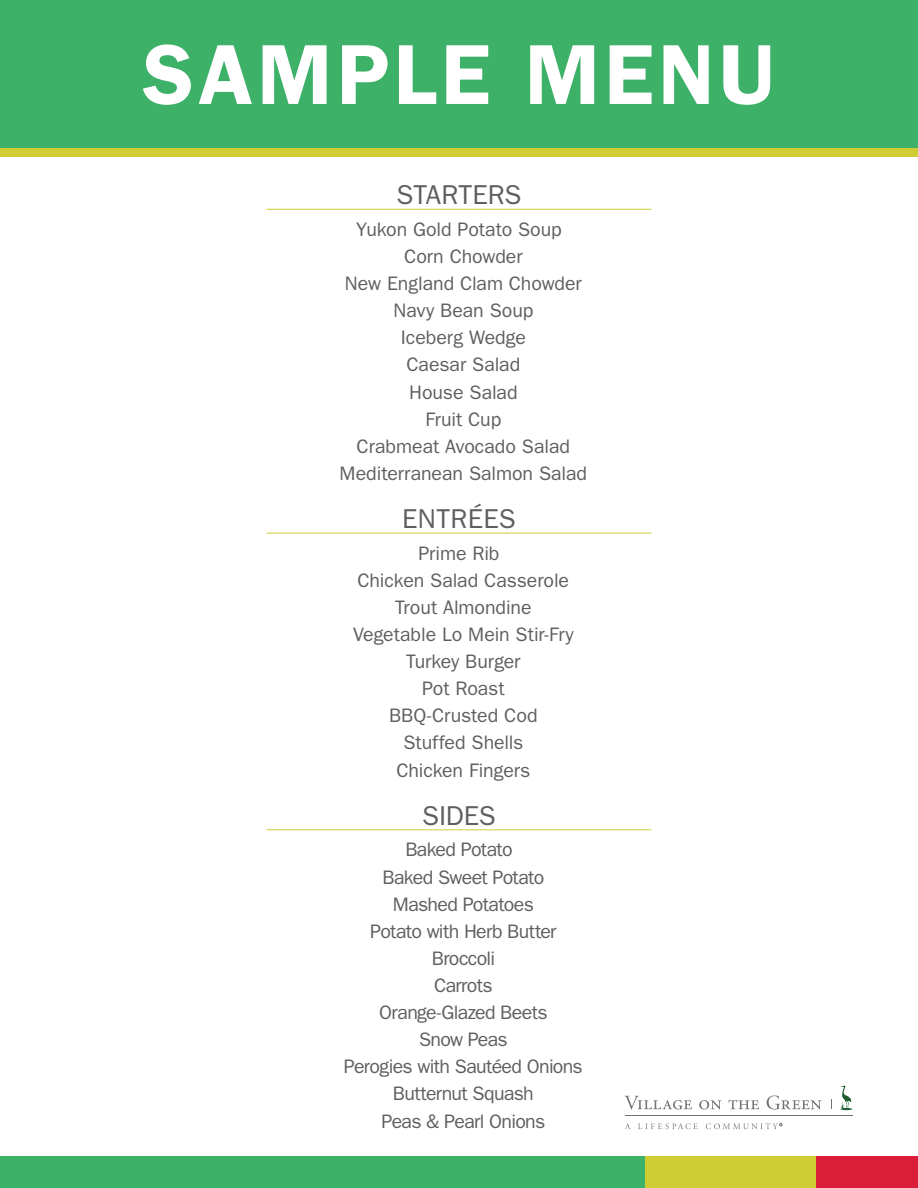
<style>
.page{position:relative;width:918px;height:1188px;background:#fff}
.page>*{position:absolute;margin:0;border:0;box-sizing:border-box;transform-origin:0 0}
.t1{font:600 85.5px "ITC Franklin Gothic Std";letter-spacing:.05em;color:#fff}
.t2{font:27.45px "ITC Franklin Gothic Std";letter-spacing:.005em;color:#5f5f62}
.Bullet{font:19.5px/27.2px "ITC Franklin Gothic Std";letter-spacing:-.01em;color:#5f5f62;text-align:center}
.Bullet-2{font:19.5px/27.2px "ITC Franklin Gothic Std";letter-spacing:-.035em;color:#5f5f62;text-align:center}
</style>
<div class="page">
<hr style="left:625px;top:1115px;width:228px;height:1px;background:#717274">
<svg style="left:840px;top:1086px;width:12px;height:24px"></svg>
<svg style="left:625px;top:1096px;width:67px;height:14px"></svg>
<svg style="left:699px;top:1100px;width:22px;height:9px"></svg>
<svg style="left:728px;top:1100px;width:31px;height:9px"></svg>
<svg style="left:767px;top:1096px;width:54px;height:14px"></svg>
<svg style="left:625px;top:1123px;width:5px;height:6px"></svg>
<svg style="left:638px;top:1123px;width:60px;height:6px"></svg>
<svg style="left:706px;top:1123px;width:76px;height:6px"></svg>
<div style="left:0;top:1156px;width:646px;height:32px;background:#3eb168"></div>
<div style="left:816px;top:1156px;width:102px;height:32px;background:#da1e37"></div>
<div style="left:646px;top:1156px;width:170px;height:32px;background:#cfcd33"></div>
<div style="left:0;top:0;width:918px;height:148px;background:#3eb168"></div>
<div style="left:0;top:148px;width:918px;height:9px;background:#cfcd33"></div>
<hr style="left:267px;top:209px;width:384px;height:1px;background:#cfcd33">
<hr style="left:267px;top:533px;width:384px;height:1px;background:#cfcd33">
<hr style="left:267px;top:829px;width:384px;height:1px;background:#cfcd33">
<p class="t1" style="left:143px;top:24px;width:634px">SAMPLE MENU</p>
<p class="t2" style="left:396px;top:179px;width:127px">STARTERS</p>
<p class="Bullet" style="left:340px;top:216px;width:249px">Yukon Gold Potato Soup<br>Corn Chowder<br>New England Clam Chowder<br>Navy Bean Soup<br>Iceberg Wedge<br>Caesar Salad<br>House Salad<br>Fruit Cup<br>Crabmeat Avocado Salad<br>Mediterranean Salmon Salad</p>
<p class="t2" style="left:402px;top:503px;width:115px">ENTRÉES</p>
<p class="Bullet" style="left:353px;top:540px;width:222px">Prime Rib<br>Chicken Salad Casserole<br>Trout Almondine<br>Vegetable Lo Mein Stir-Fry<br>Turkey Burger<br>Pot Roast<br>BBQ-Crusted Cod<br>Stuffed Shells<br>Chicken Fingers</p>
<p class="t2" style="left:422px;top:800px;width:75px">SIDES</p>
<p class="Bullet-2" style="left:344px;top:836px;width:240px">Baked Potato<br>Baked Sweet Potato<br>Mashed Potatoes<br>Potato with Herb Butter<br>Broccoli<br>Carrots<br>Orange-Glazed Beets<br>Snow Peas<br>Perogies with Sautéed Onions<br>Butternut Squash<br>Peas &amp; Pearl Onions</p>
</div>
